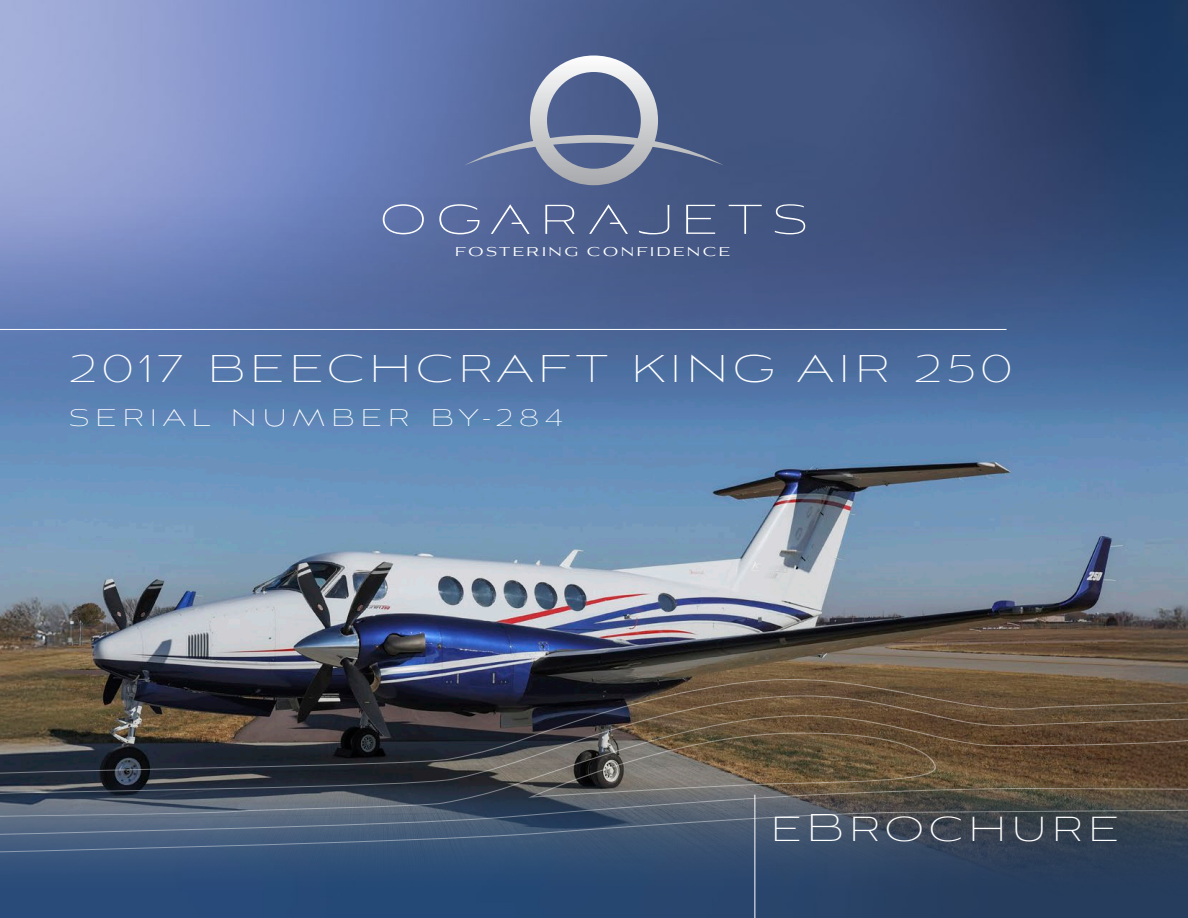
<style>
.page{position:relative;width:1188px;height:918px;background:#fff}
.page>*{position:absolute;margin:0;border:0;box-sizing:border-box;transform-origin:0 0}
.t1{font:100 48.3px "Aviano Sans";letter-spacing:.1em;color:#fff}
.t2{font:100 30px "Aviano Sans";letter-spacing:.2em;color:#fff}
.t3{font:12.3px "Aviano Flare";letter-spacing:.2em;color:#fff}
</style>
<div class="page">
<img style="left:0;top:0;width:1188px;height:101px">
<img style="left:0;top:101px;width:1188px;height:817px">
<svg style="left:383px;top:204px;width:422px;height:30px"></svg>
<svg style="left:464px;top:56px;width:260px;height:129px"></svg>
<hr style="left:0;top:329px;width:1007px;height:1px;background:#fff">
<hr style="left:754px;top:795px;width:1px;height:123px;background:#fff">
<svg style="left:0;top:680px;width:1188px;height:173px"></svg>
<p class="t3" style="left:455px;top:244px;width:277px">FOSTERING CONFIDENCE</p>
<p class="t1" style="left:69px;top:346px;width:945px">2017 BEECHCRAFT KING AIR 250</p>
<p class="t2" style="left:69px;top:403px;width:496px">SERIAL NUMBER BY-284</p>
<p class="t1" style="left:770px;top:804px;width:350px">eBrochure</p>
</div>
